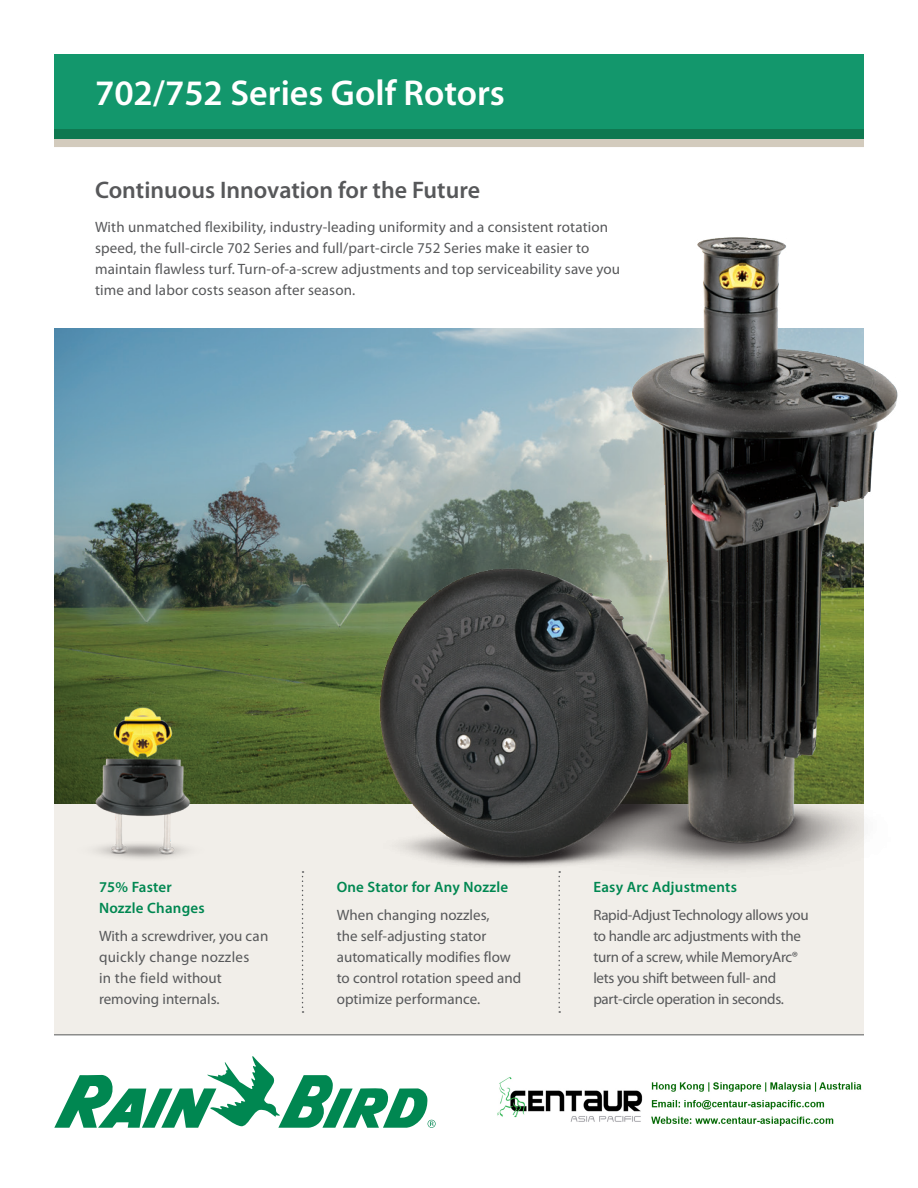
<style>
.page{position:relative;width:918px;height:1188px;background:#fff}
.page>*{position:absolute;margin:0;border:0;box-sizing:border-box;transform-origin:0 0}
.t1{font:600 36px "Myriad Pro";color:#fff}
.t2{font:600 24px "Myriad Pro";color:#57585a}
.t3{font:15px/21px "Myriad Pro";letter-spacing:.005em;color:#57585a}
.t4{font:15px/21px "Myriad Pro";letter-spacing:-.02em;color:#57585a}
.t5{font:600 15px/21px "Myriad Pro";letter-spacing:.015em;color:#008751}
</style>
<div class="page">
<div style="left:54px;top:804px;width:810px;height:231px;background:#f1eee9"></div>
<svg style="left:54px;top:1056px;width:382px;height:72px"></svg>
<hr style="left:54px;top:1034px;width:810px;height:1px;background:#57585a">
<img style="left:54px;top:328px;width:295px;height:476px">
<svg style="left:302px;top:871px;width:2px;height:142px"></svg>
<svg style="left:558px;top:908px;width:2px;height:105px"></svg>
<div style="left:54px;top:54px;width:810px;height:84px;background:#13976c"></div>
<svg style="left:54px;top:129px;width:810px;height:18px;background:#669c80"></svg>
<img style="left:349px;top:237px;width:549px;height:669px">
<img style="left:54px;top:689px;width:173px;height:170px">
<img style="left:497px;top:1077px;width:365px;height:49px">
<h1 class="t1" style="left:95px;top:73px;width:411px">702/752 Series Golf Rotors</h1>
<h2 class="t2" style="left:95px;top:176px;width:387px">Continuous Innovation for the Future</h2>
<p class="t3" style="left:95px;top:217px;width:527px">With unmatched flexibility, industry-leading uniformity and a consistent rotation speed, the full-circle 702 Series and full/part-circle 752 Series make it easier to maintain flawless turf. Turn-of-a-screw adjustments and top serviceability save you time and labor costs season after season.</p>
<p class="t5" style="left:99px;top:876px;width:107px">75% Faster<br>Nozzle Changes</p>
<p class="t3" style="left:99px;top:925px;width:171px">With a screwdriver, you can quickly change nozzles<br>in the field without removing internals.</p>
<p class="t5" style="left:337px;top:876px;width:173px">One Stator for Any Nozzle</p>
<p class="t3" style="left:337px;top:904px;width:186px">When changing nozzles,<br>the self-adjusting stator automatically modifies flow to control rotation speed and optimize performance.</p>
<p class="t5" style="left:593px;top:876px;width:145px">Easy Arc Adjustments</p>
<p class="t4" style="left:593px;top:904px;width:217px">Rapid‑Adjust Technology allows you to handle arc adjustments with the turn of a screw, while MemoryArc® lets you shift between full- and part‑circle operation in seconds.</p>
</div>
